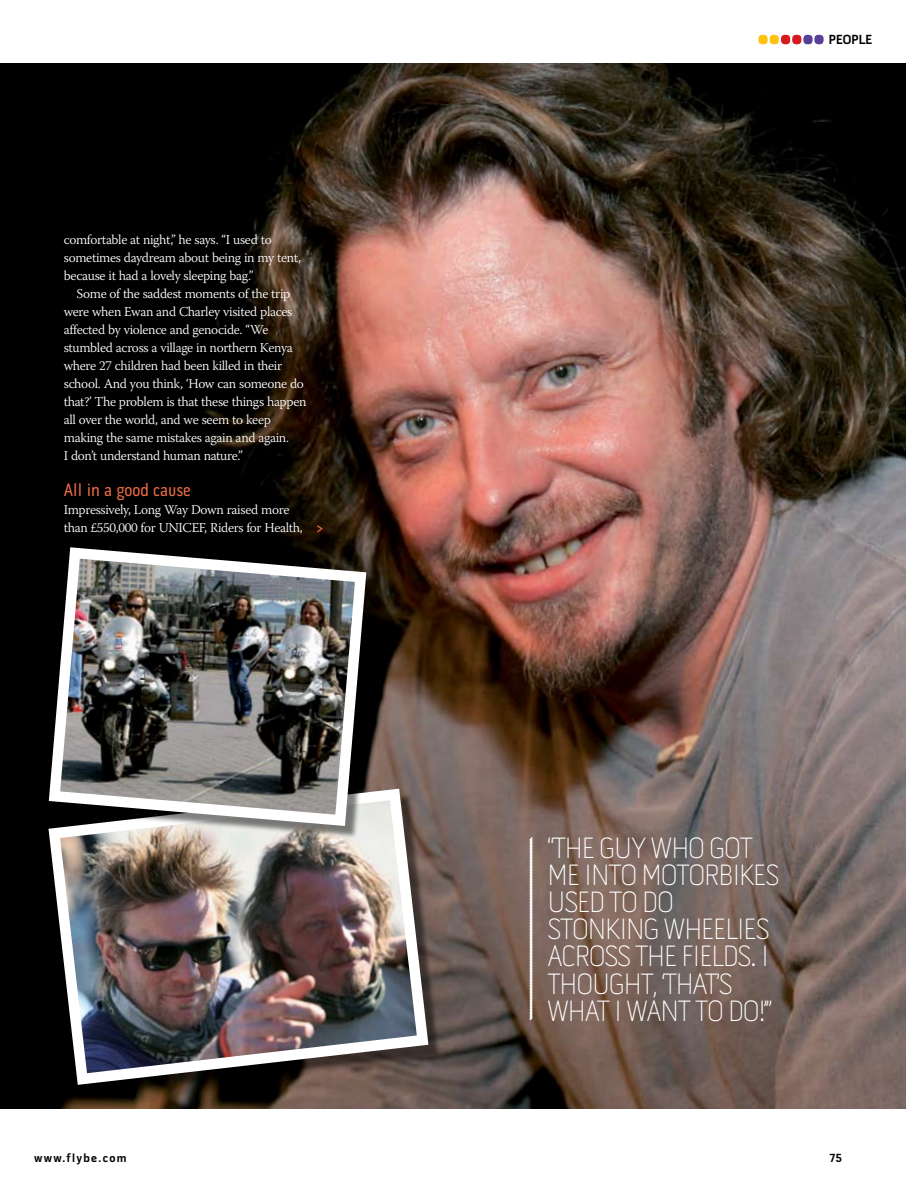
<style>
.page{position:relative;width:906px;height:1183px;background:#fff}
.page>*{position:absolute;margin:0;border:0;box-sizing:border-box;transform-origin:0 0}
.t1{font:100 30px/27px "Pill Gothic Cn 300 mg";letter-spacing:-.04em;color:#fff}
.t2{font:18px "Pill Gothic Cn 300 mg";color:#f36e47}
.t3{font:300 13.5px/18px "Warnock Pro";letter-spacing:-.025em;color:#fff}
.t4{font:700 13.5px "Pill Gothic 600 mg";color:#000}
.t5{font:700 12.75px "Pill Gothic Cn 300 mg";color:#f36e47}
.t6{font:700 12px "Pill Gothic 600 mg";letter-spacing:.11em;color:#000}
</style>
<div class="page">
<img style="left:0;top:64px;width:906px;height:1044px">
<div style="left:52px;top:792px;width:390px;height:305px;background:#000;opacity:.5"></div>
<img style="left:43px;top:782px;width:391px;height:308px">
<div style="left:52px;top:550px;width:328px;height:289px;background:#000;opacity:.5"></div>
<img style="left:43px;top:541px;width:329px;height:290px">
<div style="left:758px;top:35px;width:9px;height:9px;background:#ffc20e;border-radius:50%"></div>
<div style="left:769px;top:35px;width:10px;height:9px;background:#ffc20e;border-radius:50%"></div>
<div style="left:781px;top:35px;width:9px;height:9px;background:#d71920;border-radius:50%"></div>
<div style="left:792px;top:35px;width:9px;height:9px;background:#d71920;border-radius:50%"></div>
<div style="left:803px;top:35px;width:9px;height:9px;background:#584099;border-radius:50%"></div>
<div style="left:814px;top:35px;width:9px;height:9px;background:#584099;border-radius:50%"></div>
<svg style="left:529px;top:836px;width:4px;height:184px"></svg>
<p class="t3" style="left:64px;top:230px;width:239px">comfortable at night,” he says. “I used to sometimes daydream about being in my tent, because it had a lovely sleeping bag.”</p>
<p class="t3" style="left:64px;top:284px;width:244px;text-indent:13px">Some of the saddest moments of the trip were when Ewan and Charley visited places affected by violence and genocide. “We stumbled across a village in northern Kenya where 27 children had been killed in their school. And you think, ‘How can someone do that?’ The problem is that these things happen all over the world, and we seem to keep making the same mistakes again and again.<br>I don’t understand human nature.”</p>
<h2 class="t2" style="left:64px;top:482px;width:129px">All in a good cause</h2>
<p class="t3" style="left:64px;top:500px;width:240px">Impressively, Long Way Down raised more than £550,000 for UNICEF, Riders for Health,</p>
<p class="t5" style="left:317px;top:522px;width:8px">&gt;</p>
<p class="t4" style="left:829px;top:34px;width:45px">PEOPLE</p>
<h1 class="t1" style="left:547px;top:837px;width:233px">“THE GUY WHO GOT<br>ME INTO MOTORBIKES<br>USED TO DO<br>STONKING WHEELIES<br>ACROSS THE FIELDS. I<br>THOUGHT, ‘THAT’S<br>WHAT I WANT TO DO!’”</h1>
<p class="t6" style="left:34px;top:1152px;width:94px">www.flybe.com</p>
<p class="t6" style="left:830px;top:1152px;width:14px">75</p>
</div>
